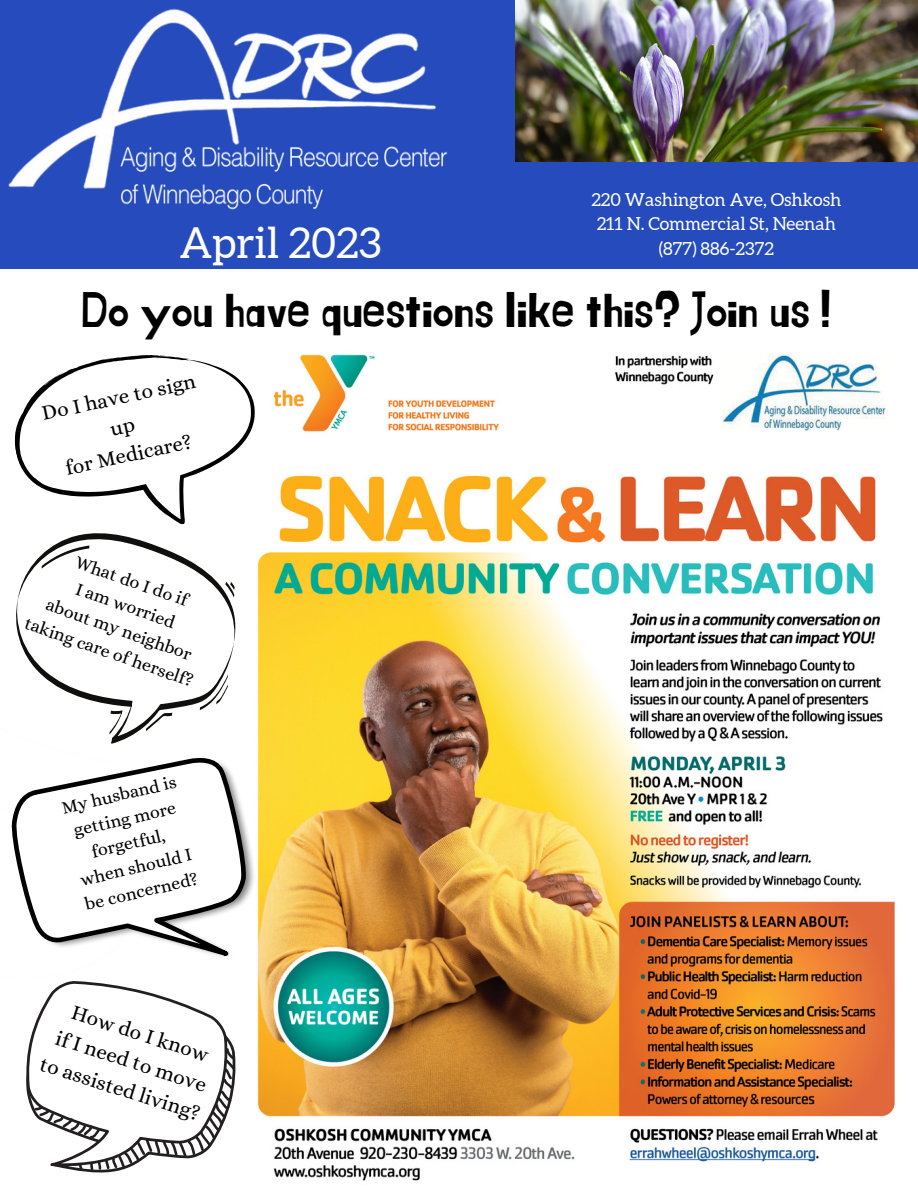
<style>
.page{position:relative;width:918px;height:1188px;background:#fff}
.page>*{position:absolute;margin:0;border:0;box-sizing:border-box;transform-origin:0 0}
.t1{font:49.5px "Jingleberry";color:#000}
.t2{font:42.75px "Aleo";color:#fff}
.t3{font:21px/29.2px "Alice";color:#000;text-align:center}
.t4{font:18px/24.8px "Alice";color:#000;text-align:center}
.t5{font:18px/24.8px "Aleo";color:#fff;text-align:center}
</style>
<div class="page">
<div style="left:0;top:0;width:918px;height:268px;background:#254bbd"></div>
<img style="left:515px;top:0;width:403px;height:161px">
<img style="left:0;top:9px;width:484px;height:260px">
<img style="left:257px;top:354px;width:638px;height:827px">
<svg style="left:276px;top:354px;width:7px;height:200px"></svg>
<svg style="left:14px;top:354px;width:262px;height:202px"></svg>
<img style="left:257px;top:746px;width:24px;height:261px">
<svg style="left:11px;top:747px;width:266px;height:272px"></svg>
<svg style="left:11px;top:515px;width:239px;height:247px"></svg>
<svg style="left:41px;top:538px;width:49px;height:38px"></svg>
<svg style="left:199px;top:670px;width:30px;height:44px"></svg>
<svg style="left:107px;top:708px;width:15px;height:28px"></svg>
<svg style="left:145px;top:709px;width:28px;height:26px"></svg>
<svg style="left:223px;top:582px;width:14px;height:16px"></svg>
<svg style="left:243px;top:980px;width:6px;height:39px"></svg>
<svg style="left:11px;top:967px;width:230px;height:206px"></svg>
<svg style="left:34px;top:1047px;width:204px;height:124px"></svg>
<p class="t5" style="left:591px;top:187px;width:251px">220 Washington Ave, Oshkosh<br>211 N. Commercial St, Neenah (877) 886-2372</p>
<h1 class="t1" style="left:81px;top:288px;width:751px">Do you have questions like this? Join us !</h1>
<p class="t3" style="left:39px;top:399px;width:158px;rotate:-12deg">Do I have to sign up<br>for Medicare?</p>
<h2 class="t2" style="left:180px;top:219px;width:203px">April 2023</h2>
<p class="t4" style="left:53px;top:541px;width:179px;rotate:19deg">What do I do if<br>I am worried<br>about my neighbor taking care of herself?</p>
<p class="t4" style="left:59px;top:796px;width:118px;rotate:-13deg">My husband is getting more forgetful, when should I be concerned?</p>
<p class="t3" style="left:64px;top:993px;width:168px;rotate:18deg">How do I know<br>if I need to move to assisted living?</p>
</div>
